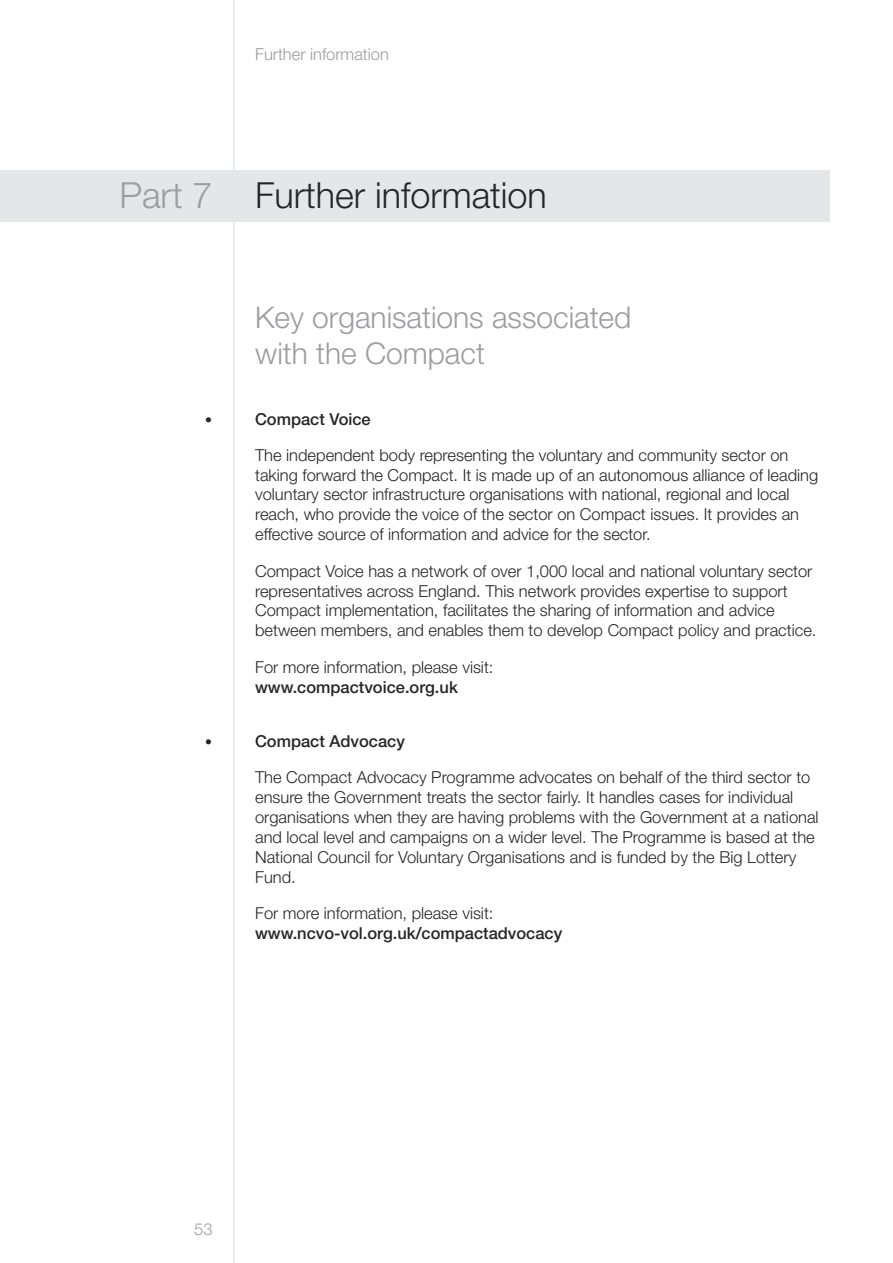
<style>
.page{position:relative;width:893px;height:1263px;background:#fff}
.page>*{position:absolute;margin:0;border:0;box-sizing:border-box;transform-origin:0 0}
.t1{font:300 36px "Helvetica Neue";color:#272627}
.t2{font:300 30px/36px "Helvetica Neue";color:#9b9da1}
.t3{font:300 16.5px/19.8px "Helvetica Neue";color:#272627}
.t4{font:500 16.5px "Helvetica Neue";color:#272627}
.t5{font:300 16.5px "Helvetica Neue";color:#9b9da1}
.t6{font:16.5px "Calibri";color:#272627}
.s1{color:#9b9da1}
</style>
<div class="page">
<hr style="left:233px;top:0;width:2px;height:1263px;background:#e5e6e7">
<div style="left:0;top:170px;width:829px;height:51px;background:#e5e6e7"></div>
<p class="t5" style="left:255px;top:48px;width:135px">Further information</p>
<h1 class="t1" style="left:119px;top:182px;width:429px"><span class="s1">Part 7</span> Further information</h1>
<h2 class="t2" style="left:255px;top:302px;width:378px">Key organisations associated with the Compact</h2>
<p class="t6" style="left:204px;top:409px;width:10px">•</p>
<p class="t4" style="left:255px;top:413px;width:117px">Compact Voice</p>
<p class="t3" style="left:255px;top:447px;width:565px">The independent body representing the voluntary and community sector on taking forward the Compact. It is made up of an autonomous alliance of leading voluntary sector infrastructure organisations with national, regional and local reach, who provide the voice of the sector on Compact issues. It provides an effective source of information and advice for the sector.</p>
<p class="t3" style="left:255px;top:563px;width:563px">Compact Voice has a network of over 1,000 local and national voluntary sector representatives across England. This network provides expertise to support Compact implementation, facilitates the sharing of information and advice between members, and enables them to develop Compact policy and practice.</p>
<p class="t3" style="left:255px;top:659px;width:240px">For more information, please visit:</p>
<p class="t4" style="left:255px;top:681px;width:204px">www.compactvoice.org.uk</p>
<p class="t6" style="left:204px;top:732px;width:10px">•</p>
<p class="t4" style="left:255px;top:735px;width:151px">Compact Advocacy</p>
<p class="t3" style="left:255px;top:769px;width:565px">The Compact Advocacy Programme advocates on behalf of the third sector to ensure the Government treats the sector fairly. It handles cases for individual organisations when they are having problems with the Government at a national and local level and campaigns on a wider level. The Programme is based at the National Council for Voluntary Organisations and is funded by the Big Lottery Fund.</p>
<p class="t3" style="left:255px;top:905px;width:240px">For more information, please visit:</p>
<p class="t4" style="left:255px;top:927px;width:309px">www.ncvo-vol.org.uk/compactadvocacy</p>
<p class="t5" style="left:194px;top:1223px;width:20px">53</p>
</div>
